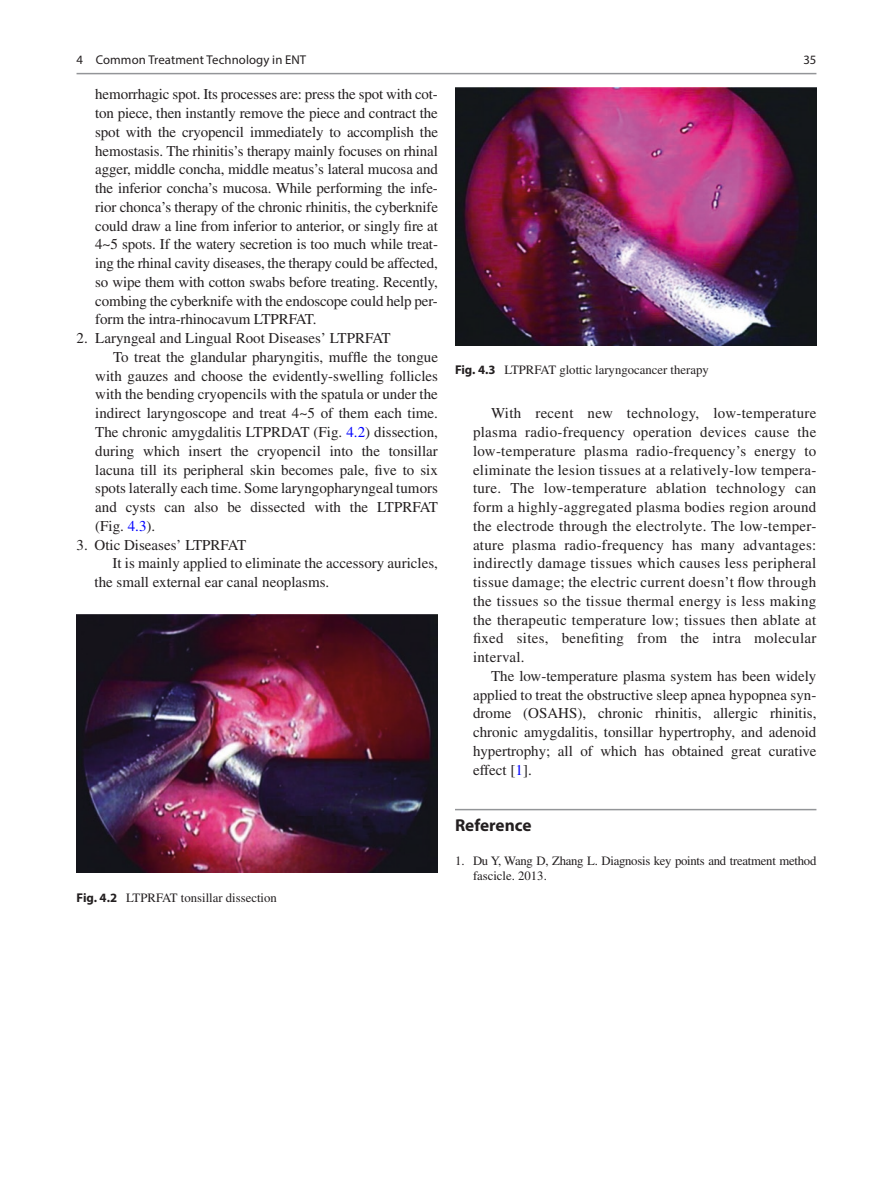
<style>
.page{position:relative;width:893px;height:1187px;background:#fff}
.page>*{position:absolute;margin:0;border:0;box-sizing:border-box;transform-origin:0 0}
.t1{font:700 17.25px "Myriad Pro";color:#231f20}
.t2{font:15px/18.8px "Times LT Std";color:#231f20;text-align:justify}
.t3{font:12.75px "Times LT Std";color:#231f20}
.t4{font:12.75px/15px "Times LT Std";letter-spacing:-.02em;color:#231f20}
.t5{font:12.75px "Myriad Pro Regular 3";letter-spacing:.005em;color:#231f20}
.t6{font:12.75px "Myriad Pro";color:#231f20}
.s1{color:#00f}
.s2{font-family:"Myriad Pro";font-weight:700}
</style>
<div class="page">
<hr style="left:455px;top:808px;width:361px;height:2px;background:#939598">
<img style="left:77px;top:614px;width:361px;height:258px">
<img style="left:455px;top:88px;width:361px;height:257px">
<hr style="left:77px;top:73px;width:739px;height:1px;background:#939598">
<p class="t5" style="left:77px;top:52px;width:231px">4 Common Treatment Technology in ENT</p>
<p class="t2" style="left:95px;top:85px;width:344px">hemorrhagic spot. Its processes are: press the spot with cot&shy;ton piece, then instantly remove the piece and contract the spot with the cryopencil immediately to accomplish the hemostasis. The rhinitis’s therapy mainly focuses on rhinal agger, middle concha, middle meatus’s lateral mucosa and the inferior concha’s mucosa. While performing the infe&shy;rior chonca’s therapy of the chronic rhinitis, the cyberknife could draw a line from inferior to anterior, or singly fire at 4~5 spots. If the watery secretion is too much while treat&shy;ing the rhinal cavity diseases, the therapy could be affected, so wipe them with cotton swabs before treating. Recently, combing the cyberknife with the endoscope could help per&shy;form the intra-rhinocavum LTPRFAT.</p>
<p class="t2" style="left:77px;top:329px;width:316px">2. Laryngeal and Lingual Root Diseases’ LTPRFAT</p>
<p class="t2" style="left:113px;top:347px;width:326px">To treat the glandular pharyngitis, muffle the tongue</p>
<p class="t2" style="left:95px;top:366px;width:344px">with gauzes and choose the evidently-swelling follicles</p>
<p class="t2" style="left:95px;top:385px;width:344px">with the bending cryopencils with the spatula or under the</p>
<p class="t2" style="left:95px;top:404px;width:344px">indirect laryngoscope and treat 4~5 of them each time.</p>
<p class="t2" style="left:95px;top:422px;width:344px">The chronic amygdalitis LTPRDAT (Fig. <span class="s1">4.2</span>) dissection,</p>
<p class="t2" style="left:95px;top:441px;width:344px">during which insert the cryopencil into the tonsillar</p>
<p class="t2" style="left:95px;top:460px;width:344px">lacuna till its peripheral skin becomes pale, five to six</p>
<p class="t2" style="left:95px;top:479px;width:344px">spots laterally each time. Some laryngopharyngeal tumors</p>
<p class="t2" style="left:95px;top:497px;width:344px">and cysts can also be dissected with the LTPRFAT</p>
<p class="t2" style="left:95px;top:516px;width:62px">(Fig. <span class="s1">4.3</span>).</p>
<p class="t2" style="left:77px;top:535px;width:171px">3. Otic Diseases’ LTPRFAT</p>
<p class="t2" style="left:113px;top:554px;width:327px">It is mainly applied to eliminate the accessory auricles,</p>
<p class="t2" style="left:95px;top:572px;width:236px">the small external ear canal neoplasms.</p>
<p class="t3" style="left:77px;top:890px;width:202px"><span class="s2">Fig. 4.2</span> LTPRFAT tonsillar dissection</p>
<p class="t6" style="left:804px;top:52px;width:14px">35</p>
<p class="t3" style="left:455px;top:363px;width:255px"><span class="s2">Fig. 4.3</span> LTPRFAT glottic laryngocancer therapy</p>
<p class="t2" style="left:473px;top:404px;width:345px;text-indent:18px">With recent new technology, low-temperature plasma radio-frequency operation devices cause the low-temperature plasma radio-frequency’s energy to eliminate the lesion tissues at a relatively-low tempera&shy;ture. The low-temperature ablation technology can form a highly-aggregated plasma bodies region around the electrode through the electrolyte. The low-temper&shy;ature plasma radio-frequency has many advantages: indirectly damage tissues which causes less peripheral tissue damage; the electric current doesn’t flow through the tissues so the tissue thermal energy is less making the therapeutic temperature low; tissues then ablate at fixed sites, benefiting from the intra molecular interval.</p>
<p class="t2" style="left:473px;top:666px;width:345px;text-indent:18px">The low-temperature plasma system has been widely applied to treat the obstructive sleep apnea hypopnea syn&shy;drome (OSAHS), chronic rhinitis, allergic rhinitis, chronic amygdalitis, tonsillar hypertrophy, and adenoid hypertrophy; all of which has obtained great curative effect [<span class="s1">1</span>].</p>
<p class="t1" style="left:455px;top:813px;width:78px">Reference</p>
<p class="t4" style="left:473px;top:852px;width:345px;text-indent:-18px">1. Du Y, Wang D, Zhang L. Diagnosis key points and treatment method fascicle. 2013.</p>
</div>
